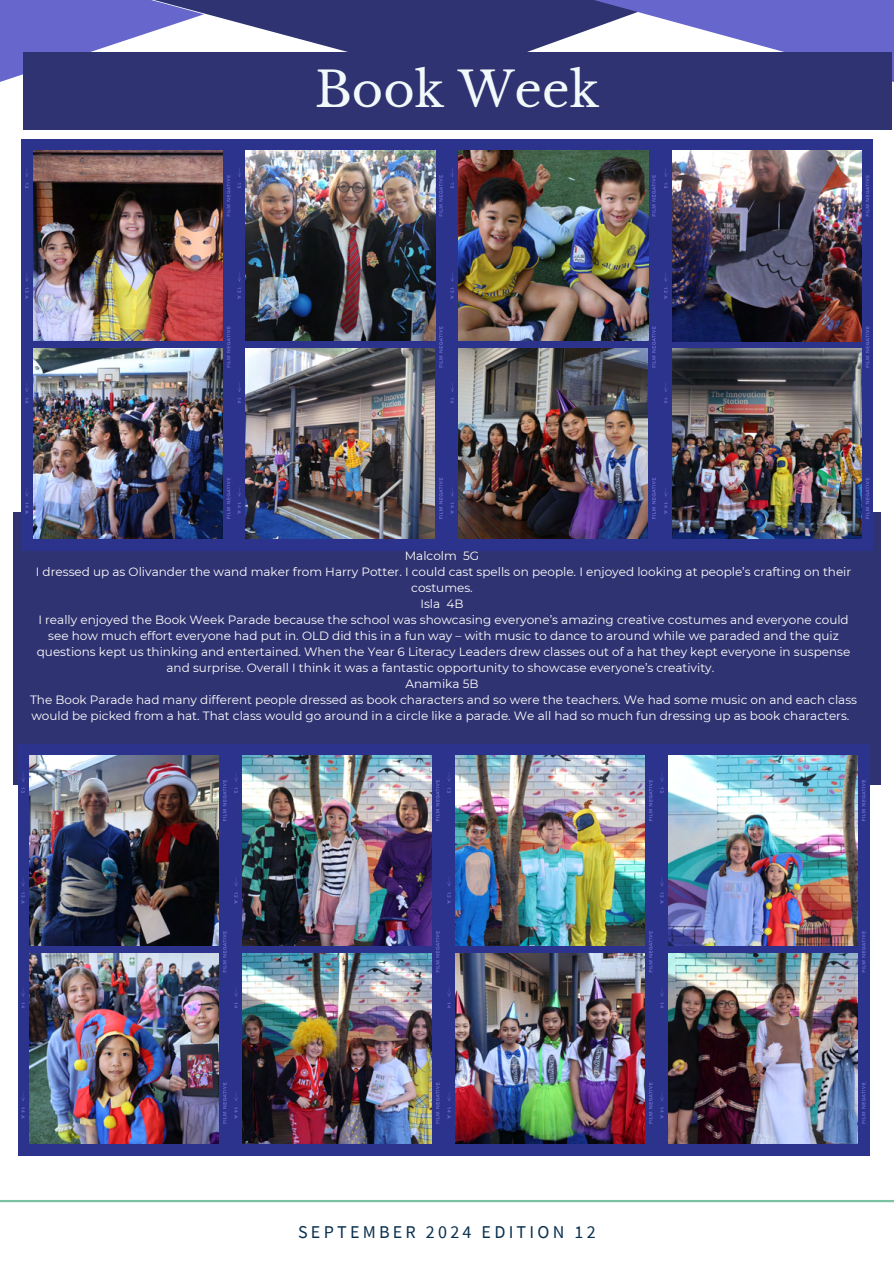
<style>
.page{position:relative;width:894px;height:1264px;background:#fff}
.page>*{position:absolute;margin:0;border:0;box-sizing:border-box;transform-origin:0 0}
.t1{font:48px "Libre Baskerville";color:#f2f9fa}
.t2{font:18px "Source Sans Pro";letter-spacing:.18em;color:#092f4d}
.t3{font:12px/16px "Montserrat";color:#fff;text-align:center}
</style>
<div class="page">
<hr style="left:0;top:1199px;width:893px;height:3px;background:#7bc2a2">
<svg style="left:204px;top:0;width:246px;height:52px;fill:#303371"></svg>
<svg style="left:450px;top:0;width:443px;height:122px;fill:#66c"></svg>
<svg style="left:0;top:0;width:204px;height:82px"></svg>
<div style="left:23px;top:52px;width:868px;height:77px;background:#303371"></div>
<div style="left:13px;top:512px;width:867px;height:272px;background:#303371"></div>
<div style="left:18px;top:744px;width:212px;height:411px;background:#2b338c"></div>
<img style="left:29px;top:953px;width:190px;height:190px">
<img style="left:29px;top:755px;width:189px;height:190px">
<svg style="left:223px;top:780px;width:3px;height:343px"></svg>
<div style="left:230px;top:744px;width:213px;height:411px;background:#2b338c"></div>
<img style="left:242px;top:953px;width:189px;height:190px">
<img style="left:242px;top:755px;width:190px;height:190px">
<svg style="left:436px;top:780px;width:3px;height:343px"></svg>
<div style="left:443px;top:744px;width:213px;height:411px;background:#2b338c"></div>
<img style="left:455px;top:953px;width:189px;height:190px">
<img style="left:455px;top:755px;width:189px;height:190px">
<svg style="left:649px;top:780px;width:3px;height:343px"></svg>
<div style="left:656px;top:744px;width:213px;height:411px;background:#2b338c"></div>
<img style="left:668px;top:953px;width:189px;height:190px">
<img style="left:668px;top:755px;width:189px;height:190px">
<svg style="left:862px;top:780px;width:3px;height:343px"></svg>
<div style="left:21px;top:139px;width:213px;height:411px;background:#2b338c"></div>
<img style="left:33px;top:348px;width:189px;height:190px">
<img style="left:33px;top:151px;width:190px;height:190px">
<svg style="left:227px;top:175px;width:3px;height:344px"></svg>
<div style="left:234px;top:139px;width:212px;height:411px;background:#2b338c"></div>
<img style="left:245px;top:348px;width:190px;height:190px">
<img style="left:245px;top:151px;width:190px;height:190px">
<svg style="left:439px;top:175px;width:3px;height:344px"></svg>
<div style="left:446px;top:139px;width:213px;height:411px;background:#2b338c"></div>
<img style="left:458px;top:348px;width:189px;height:190px">
<img style="left:458px;top:151px;width:190px;height:190px">
<svg style="left:652px;top:175px;width:3px;height:344px"></svg>
<div style="left:660px;top:139px;width:213px;height:411px;background:#2b338c"></div>
<img style="left:672px;top:348px;width:189px;height:190px">
<img style="left:672px;top:151px;width:189px;height:190px">
<svg style="left:865px;top:175px;width:4px;height:344px"></svg>
<p class="t1" style="left:315px;top:61px;width:285px">Book Week</p>
<p class="t3" style="left:404px;top:548px;width:76px">Malcolm 5G</p>
<p class="t3" style="left:36px;top:564px;width:816px">I dressed up as Olivander the wand maker from Harry Potter. I could cast spells on people. I enjoyed looking at people’s crafting on their costumes.</p>
<p class="t3" style="left:420px;top:596px;width:45px">Isla 4B</p>
<p class="t3" style="left:37px;top:612px;width:814px">I really enjoyed the Book Week Parade because the school was showcasing everyone’s amazing creative costumes and everyone could see how much effort everyone had put in. OLD did this in a fun way – with music to dance to around while we paraded and the quiz questions kept us thinking and entertained. When the Year 6 Literacy Leaders drew classes out of a hat they kept everyone in suspense and surprise. Overall I think it was a fantastic opportunity to showcase everyone’s creativity.</p>
<p class="t3" style="left:405px;top:676px;width:75px">Anamika 5B</p>
<p class="t3" style="left:30px;top:692px;width:828px;text-align:left">The Book Parade had many different people dressed as book characters and so were the teachers. We had some music on and each class would be picked from a hat. That class would go around in a circle like a parade. We all had so much fun dressing up as book characters.</p>
<p class="t2" style="left:298px;top:1220px;width:299px">SEPTEMBER 2024 EDITION 12</p>
</div>
